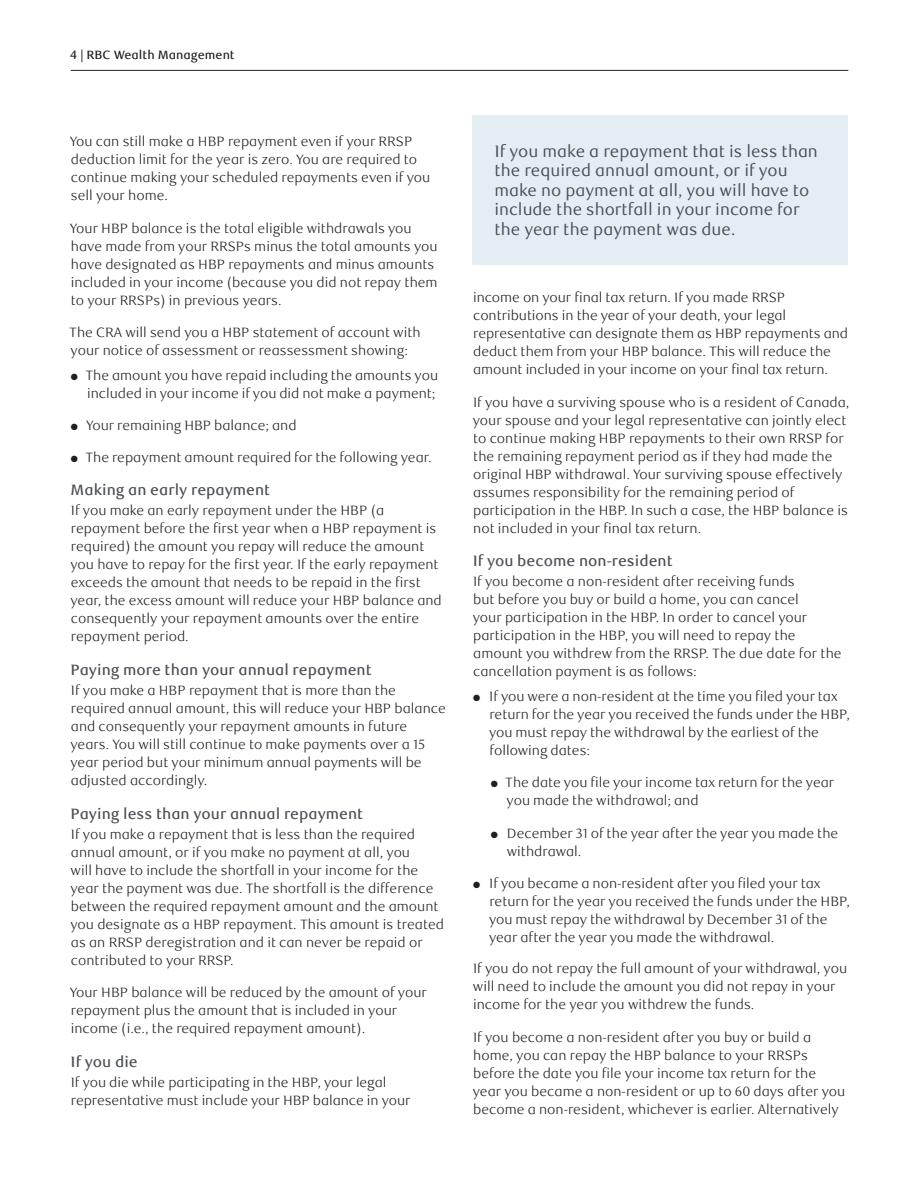
<style>
.page{position:relative;width:918px;height:1188px;background:#fff}
.page>*{position:absolute;margin:0;border:0;box-sizing:border-box;transform-origin:0 0}
.t1{font:16.5px/19.5px "RBC Text";color:#4a4f55}
._6-Subhead_L1{font:500 15px "RBC Text";color:#4a4f55}
._5-Body_Copy{font:300 13.5px/18px "RBC Text";color:#231f20}
.t2{font:500 12px "RBC Text";color:#231f20}
</style>
<div class="page">
<hr style="left:71px;top:70px;width:777px;height:1px;background:#231f20">
<div style="left:473px;top:115px;width:375px;height:150px;background:#e4edf2"></div>
<p class="t2" style="left:70px;top:47px;width:166px">4 | RBC Wealth Management</p>
<p class="_5-Body_Copy" style="left:70px;top:133px;width:362px">You can still make a HBP repayment even if your RRSP deduction limit for the year is zero. You are required to continue making your scheduled repayments even if you sell your home.</p>
<p class="_5-Body_Copy" style="left:70px;top:219px;width:369px">Your HBP balance is the total eligible withdrawals you have made from your RRSPs minus the total amounts you have designated as HBP repayments and minus amounts included in your income (because you did not repay them to your RRSPs) in previous years.</p>
<p class="_5-Body_Copy" style="left:69px;top:323px;width:353px">The CRA will send you a HBP statement of account with your notice of assessment or reassessment showing:</p>
<p class="_5-Body_Copy" style="left:71px;top:366px;width:369px;text-align:right">● The amount you have repaid including the amounts you included in your income if you did not make a payment;</p>
<p class="_5-Body_Copy" style="left:71px;top:417px;width:227px">● Your remaining HBP balance; and</p>
<p class="_5-Body_Copy" style="left:71px;top:449px;width:362px">● The repayment amount required for the following year.</p>
<h3 class="_6-Subhead_L1" style="left:71px;top:481px;width:201px">Making an early repayment</h3>
<p class="_5-Body_Copy" style="left:71px;top:502px;width:373px">If you make an early repayment under the HBP (a repayment before the first year when a HBP repayment is required) the amount you repay will reduce the amount you have to repay for the first year. If the early repayment exceeds the amount that needs to be repaid in the first year, the excess amount will reduce your HBP balance and consequently your repayment amounts over the entire repayment period.</p>
<h3 class="_6-Subhead_L1" style="left:71px;top:661px;width:302px">Paying more than your annual repayment</h3>
<p class="_5-Body_Copy" style="left:71px;top:682px;width:377px">If you make a HBP repayment that is more than the required annual amount, this will reduce your HBP balance and consequently your repayment amounts in future years. You will still continue to make payments over a 15 year period but your minimum annual payments will be adjusted accordingly.</p>
<h3 class="_6-Subhead_L1" style="left:71px;top:805px;width:294px">Paying less than your annual repayment</h3>
<p class="_5-Body_Copy" style="left:71px;top:826px;width:375px">If you make a repayment that is less than the required annual amount, or if you make no payment at all, you<br>will have to include the shortfall in your income for the year the payment was due. The shortfall is the difference between the required repayment amount and the amount you designate as a HBP repayment. This amount is treated as an RRSP deregistration and it can never be repaid or contributed to your RRSP.</p>
<p class="_5-Body_Copy" style="left:70px;top:984px;width:359px">Your HBP balance will be reduced by the amount of your repayment plus the amount that is included in your income (i.e., the required repayment amount).</p>
<h3 class="_6-Subhead_L1" style="left:71px;top:1053px;width:69px">If you die</h3>
<p class="_5-Body_Copy" style="left:71px;top:1074px;width:341px">If you die while participating in the HBP, your legal representative must include your HBP balance in your</p>
<p class="t1" style="left:494px;top:142px;width:325px">If you make a repayment that is less than the required annual amount, or if you make no payment at all, you will have to include the shortfall in your income for the year the payment was due.</p>
<p class="_5-Body_Copy" style="left:473px;top:289px;width:377px">income on your final tax return. If you made RRSP contributions in the year of your death, your legal representative can designate them as HBP repayments and deduct them from your HBP balance. This will reduce the amount included in your income on your final tax return.</p>
<p class="_5-Body_Copy" style="left:473px;top:393px;width:378px">If you have a surviving spouse who is a resident of Canada, your spouse and your legal representative can jointly elect to continue making HBP repayments to their own RRSP for the remaining repayment period as if they had made the original HBP withdrawal. Your surviving spouse effectively assumes responsibility for the remaining period of participation in the HBP. In such a case, the HBP balance is not included in your final tax return.</p>
<h3 class="_6-Subhead_L1" style="left:473px;top:552px;width:201px">If you become non-resident</h3>
<p class="_5-Body_Copy" style="left:473px;top:573px;width:370px">If you become a non-resident after receiving funds<br>but before you buy or build a home, you can cancel<br>your participation in the HBP. In order to cancel your participation in the HBP, you will need to repay the amount you withdrew from the RRSP. The due date for the cancellation payment is as follows:</p>
<p class="_5-Body_Copy" style="left:489px;top:688px;width:363px;text-indent:-16px">● If you were a non-resident at the time you filed your tax return for the year you received the funds under the HBP, you must repay the withdrawal by the earliest of the following dates:</p>
<p class="_5-Body_Copy" style="left:507px;top:774px;width:329px;text-indent:-16px">● The date you file your income tax return for the year you made the withdrawal; and</p>
<p class="_5-Body_Copy" style="left:507px;top:824px;width:333px;text-indent:-16px">● December 31 of the year after the year you made the withdrawal.</p>
<p class="_5-Body_Copy" style="left:489px;top:875px;width:363px;text-indent:-16px">● If you became a non-resident after you filed your tax return for the year you received the funds under the HBP, you must repay the withdrawal by December 31 of the year after the year you made the withdrawal.</p>
<p class="_5-Body_Copy" style="left:473px;top:960px;width:376px">If you do not repay the full amount of your withdrawal, you will need to include the amount you did not repay in your income for the year you withdrew the funds.</p>
<p class="_5-Body_Copy" style="left:473px;top:1028px;width:374px">If you become a non-resident after you buy or build a home, you can repay the HBP balance to your RRSPs before the date you file your income tax return for the year you became a non-resident or up to 60 days after you become a non-resident, whichever is earlier. Alternatively</p>
</div>
